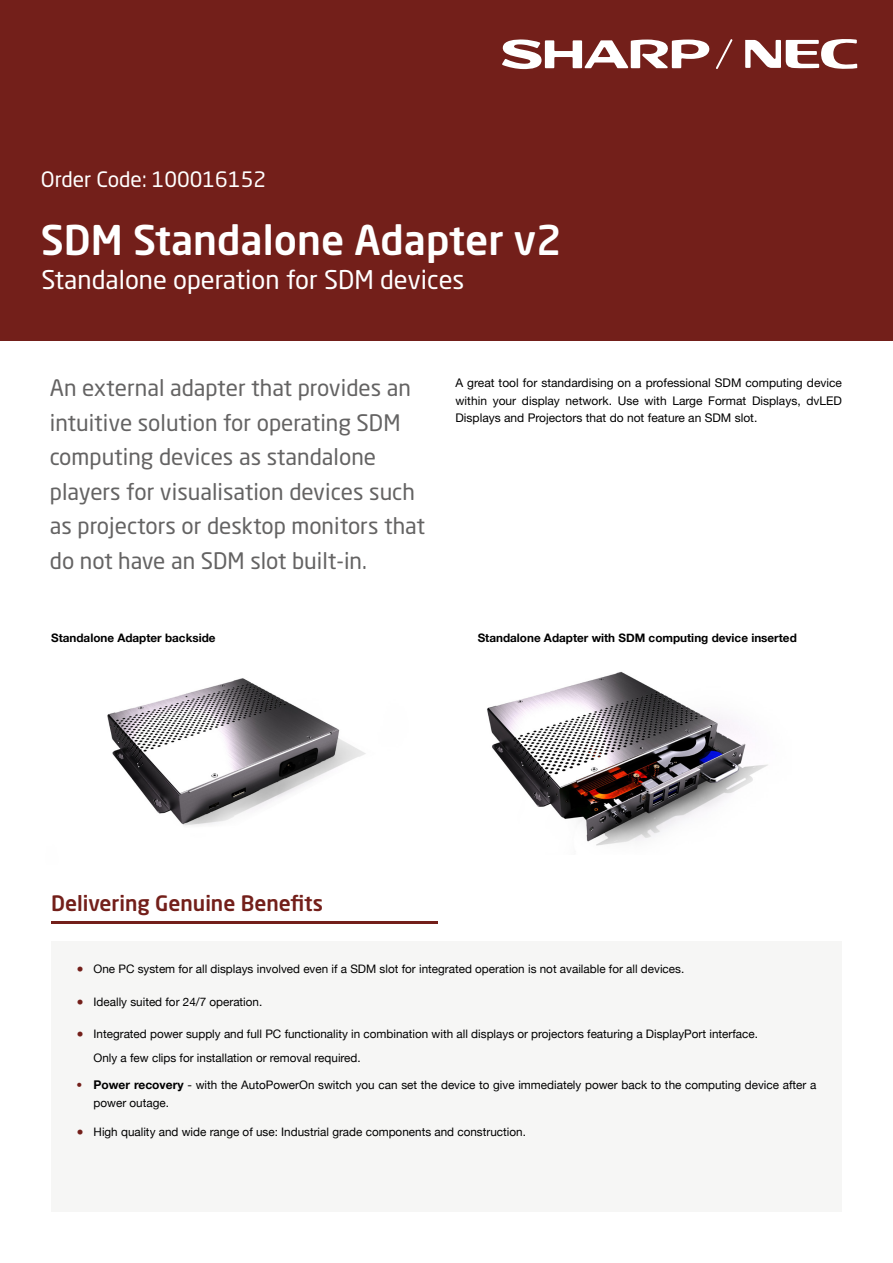
<style>
.page{position:relative;width:893px;height:1263px;background:#fff}
.page>*{position:absolute;margin:0;border:0;box-sizing:border-box;transform-origin:0 0}
.t1{font:500 40.5px "Neo Sans Pro";color:#fff}
.t2{font:25.5px "Neo Sans Pro";color:#fff}
.t3{font:22.5px/34.5px "Neo Sans Pro";color:#646363}
.t4{font:500 21px "Neo Sans Pro";color:#731f1a}
.t5{font:21px "Neo Sans Pro";color:#fff}
.t6{font:12px/17.4px "Helvetica Neue LT Std";color:#000;text-align:justify}
.t7{font:11.7px/24px "Helvetica Neue";color:#000}
.t8{font:700 11.7px "Helvetica Neue";color:#000}
.s1{color:#731f1a}
.s2{font-family:"Helvetica Neue LT Std";font-weight:100;font-stretch:condensed;color:#731f1a}
.s3{font-weight:700;font-size:12px}
</style>
<div class="page">
<div style="left:0;top:0;width:893px;height:340px;background:#731f1a"></div>
<div style="left:51px;top:941px;width:791px;height:271px;background:#f6f6f5"></div>
<hr style="left:51px;top:922px;width:386px;height:2px;background:#731f1a">
<svg style="left:745px;top:39px;width:112px;height:30px"></svg>
<svg style="left:502px;top:39px;width:231px;height:30px"></svg>
<img style="left:107px;top:678px;width:259px;height:148px">
<img style="left:487px;top:671px;width:281px;height:175px">
<h3 class="t5" style="left:41px;top:166px;width:227px">Order Code: 100016152</h3>
<h1 class="t1" style="left:41px;top:214px;width:522px">SDM Standalone Adapter v2</h1>
<h2 class="t2" style="left:41px;top:264px;width:424px">Standalone operation for SDM devices</h2>
<h3 class="t3" style="left:50px;top:370px;width:377px">An external adapter that provides an intuitive solution for operating SDM computing devices as standalone players for visualisation devices such as projectors or desktop monitors that do not have an SDM slot built-in.</h3>
<p class="t6" style="left:455px;top:374px;width:388px">A great tool for standardising on a professional SDM computing device within your display network. Use with Large Format Displays, dvLED Displays and Projectors that do not feature an SDM slot.</p>
<p class="t8" style="left:51px;top:628px;width:166px">Standalone Adapter backside</p>
<p class="t8" style="left:478px;top:628px;width:321px">Standalone Adapter with SDM computing device inserted</p>
<h3 class="t4" style="left:51px;top:890px;width:274px">Delivering Genuine Benefits</h3>
<p class="t7" style="left:77px;top:958px;width:609px"><span class="s1">●</span> One PC system for all displays involved even if a SDM slot for integrated operation is not available for all devices.</p>
<p class="t7" style="left:77px;top:990px;width:187px"><span class="s1">●</span> Ideally suited for 24/7 operation.</p>
<p class="t7" style="left:94px;top:1023px;width:666px;text-indent:-17px"><span class="s1">●</span> Integrated power supply and full PC functionality in combination with all displays or projectors featuring a DisplayPort interface.<br>Only a few clips for installation or removal required.</p>
<p class="t7" style="left:94px;top:1076px;width:724px;line-height:18px;text-indent:-17px"><span class="s2">•</span> <span class="s3">Power recovery</span> - with the AutoPowerOn switch you can set the device to give immediately power back to the computing device after a power outage.</p>
<p class="t7" style="left:77px;top:1120px;width:451px"><span class="s1">●</span> High quality and wide range of use: Industrial grade components and construction.</p>
</div>
